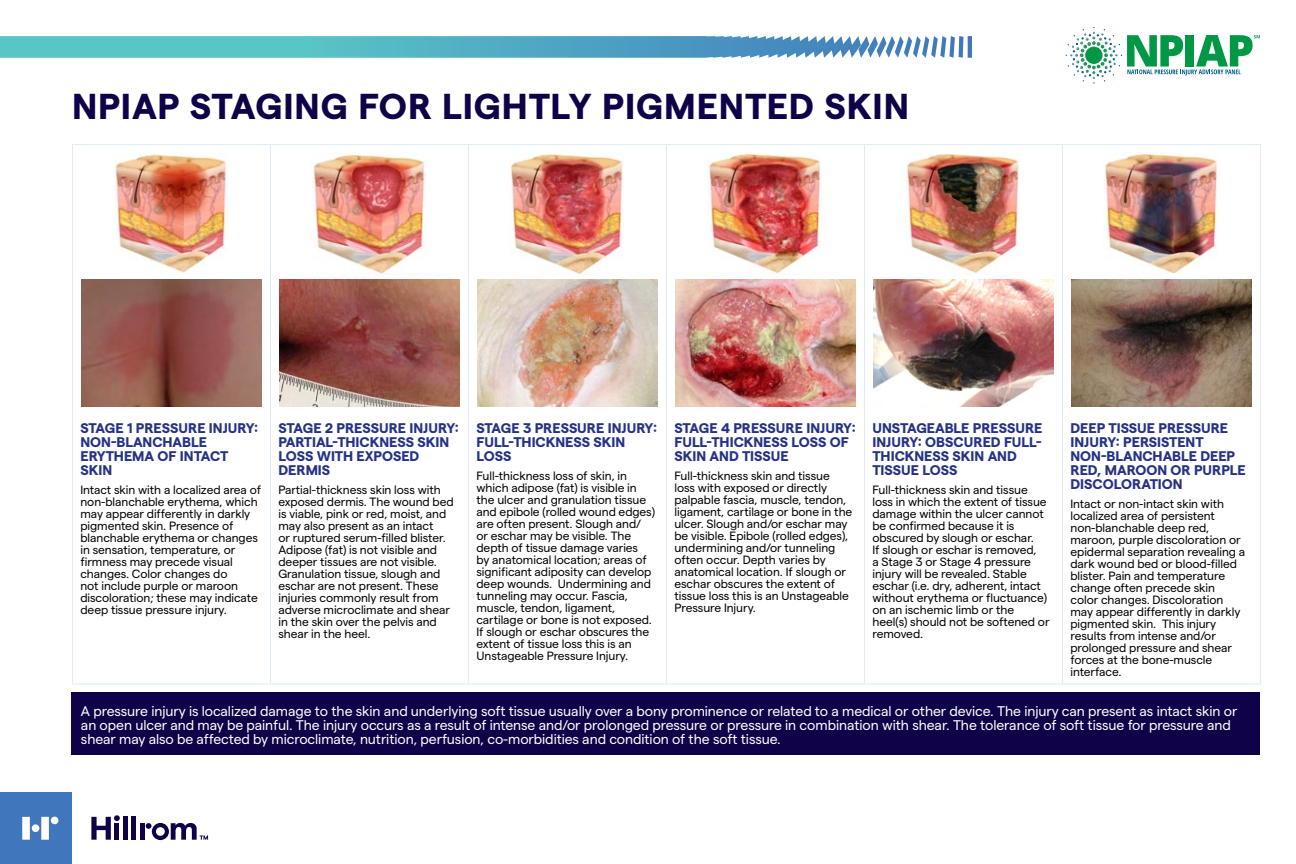
<style>
.page{position:relative;width:1296px;height:864px;background:#fff}
.page>*{position:absolute;margin:0;border:0;box-sizing:border-box;transform-origin:0 0}
.t1{font:700 36px "Matter";letter-spacing:.025em;color:#100249}
.t2{font:14px/14px "Matter";letter-spacing:-.005em;color:#fff}
.t3{font:700 14px/14px "Matter";color:#263286}
.t4{font:12px/12px "Matter";letter-spacing:-.005em;color:#000}
</style>
<div class="page">
<div style="left:72px;top:693px;width:1188px;height:62px;background:#100249"></div>
<hr style="left:72px;top:684px;width:198px;height:1px;background:#e1ebf5">
<hr style="left:270px;top:684px;width:198px;height:1px;background:#e1ebf5">
<hr style="left:468px;top:684px;width:198px;height:1px;background:#e1ebf5">
<hr style="left:666px;top:684px;width:198px;height:1px;background:#e1ebf5">
<hr style="left:864px;top:684px;width:198px;height:1px;background:#e1ebf5">
<hr style="left:1062px;top:684px;width:199px;height:1px;background:#e1ebf5">
<hr style="left:1260px;top:145px;width:1px;height:269px;background:#e1ebf5">
<hr style="left:1260px;top:414px;width:1px;height:270px;background:#e1ebf5">
<hr style="left:1062px;top:145px;width:1px;height:269px;background:#e1ebf5">
<hr style="left:1062px;top:414px;width:1px;height:270px;background:#e1ebf5">
<hr style="left:864px;top:145px;width:1px;height:269px;background:#e1ebf5">
<hr style="left:864px;top:414px;width:1px;height:270px;background:#e1ebf5">
<hr style="left:666px;top:145px;width:1px;height:269px;background:#e1ebf5">
<hr style="left:666px;top:414px;width:1px;height:270px;background:#e1ebf5">
<hr style="left:468px;top:145px;width:1px;height:269px;background:#e1ebf5">
<hr style="left:468px;top:414px;width:1px;height:270px;background:#e1ebf5">
<hr style="left:270px;top:145px;width:1px;height:269px;background:#e1ebf5">
<hr style="left:270px;top:414px;width:1px;height:270px;background:#e1ebf5">
<hr style="left:72px;top:145px;width:1px;height:269px;background:#e1ebf5">
<hr style="left:72px;top:414px;width:1px;height:270px;background:#e1ebf5">
<hr style="left:72px;top:144px;width:198px;height:1px;background:#e1ebf5">
<hr style="left:270px;top:144px;width:198px;height:1px;background:#e1ebf5">
<hr style="left:468px;top:144px;width:198px;height:1px;background:#e1ebf5">
<hr style="left:666px;top:144px;width:198px;height:1px;background:#e1ebf5">
<hr style="left:864px;top:144px;width:198px;height:1px;background:#e1ebf5">
<hr style="left:1062px;top:144px;width:199px;height:1px;background:#e1ebf5">
<svg style="left:0;top:36px;width:972px;height:22px;background:#63b5ca"></svg>
<svg style="left:1066px;top:27px;width:194px;height:57px"></svg>
<img style="left:115px;top:154px;width:112px;height:119px">
<img style="left:81px;top:280px;width:181px;height:126px">
<img style="left:313px;top:154px;width:113px;height:121px">
<img style="left:279px;top:280px;width:181px;height:126px">
<img style="left:509px;top:153px;width:115px;height:121px">
<img style="left:477px;top:280px;width:181px;height:126px">
<img style="left:707px;top:153px;width:114px;height:121px">
<img style="left:675px;top:280px;width:181px;height:126px">
<img style="left:905px;top:153px;width:115px;height:120px">
<img style="left:873px;top:280px;width:181px;height:126px">
<img style="left:1104px;top:153px;width:114px;height:121px">
<img style="left:1071px;top:280px;width:181px;height:126px">
<div style="left:0;top:792px;width:72px;height:72px;background:#4076bb"></div>
<svg style="left:22px;top:817px;width:8px;height:23px"></svg>
<svg style="left:41px;top:817px;width:8px;height:23px"></svg>
<div style="left:51px;top:817px;width:7px;height:7px;background:#fff;border-radius:50%"></div>
<div style="left:123px;top:817px;width:5px;height:23px;background:#100249"></div>
<div style="left:131px;top:817px;width:5px;height:23px;background:#100249"></div>
<div style="left:140px;top:823px;width:5px;height:17px;background:#100249"></div>
<svg style="left:91px;top:815px;width:29px;height:25px"></svg>
<div style="left:32px;top:824px;width:7px;height:8px;background:#fff;border-radius:50%"></div>
<svg style="left:146px;top:823px;width:62px;height:17px"></svg>
<p class="t1" style="left:72px;top:80px;width:838px">NPIAP STAGING FOR LIGHTLY PIGMENTED SKIN</p>
<h6 class="t3" style="left:80px;top:420px;width:179px">STAGE 1 PRESSURE INJURY:<br>NON-BLANCHABLE<br>ERYTHEMA OF INTACT<br>SKIN</h6>
<p class="t4" style="left:80px;top:483px;width:182px">Intact skin with a localized area of non-blanchable erythema, which may appear differently in darkly pigmented skin. Presence of blanchable erythema or changes in sensation, temperature, or firmness may precede visual changes. Color changes do<br>not include purple or maroon discoloration; these may indicate deep tissue pressure injury.</p>
<p class="t3" style="left:1070px;top:420px;width:177px">DEEP TISSUE PRESSURE<br>INJURY: PERSISTENT<br>NON-BLANCHABLE DEEP<br>RED, MAROON OR PURPLE<br>DISCOLORATION</p>
<p class="t4" style="left:1070px;top:497px;width:176px">Intact or non-intact skin with localized area of persistent non-blanchable deep red, maroon, purple discoloration or epidermal separation revealing a dark wound bed or blood-filled blister. Pain and temperature change often precede skin color changes. Discoloration may appear differently in darkly pigmented skin. This injury results from intense and/or prolonged pressure and shear forces at the bone-muscle interface.</p>
<p class="t2" style="left:81px;top:703px;width:1158px">A pressure injury is localized damage to the skin and underlying soft tissue usually over a bony prominence or related to a medical or other device. The injury can present as intact skin or an open ulcer and may be painful. The injury occurs as a result of intense and/or prolonged pressure or pressure in combination with shear. The tolerance of soft tissue for pressure and shear may also be affected by microclimate, nutrition, perfusion, co-morbidities and condition of the soft tissue.</p>
<h6 class="t3" style="left:278px;top:420px;width:182px">STAGE 2 PRESSURE INJURY:<br>PARTIAL-THICKNESS SKIN<br>LOSS WITH EXPOSED<br>DERMIS</h6>
<p class="t4" style="left:278px;top:483px;width:177px">Partial-thickness skin loss with exposed dermis. The wound bed is viable, pink or red, moist, and may also present as an intact<br>or ruptured serum-filled blister.<br>Adipose (fat) is not visible and deeper tissues are not visible.<br>Granulation tissue, slough and eschar are not present. These injuries commonly result from adverse microclimate and shear in the skin over the pelvis and shear in the heel.</p>
<h6 class="t3" style="left:476px;top:420px;width:182px">STAGE 3 PRESSURE INJURY:<br>FULL-THICKNESS SKIN<br>LOSS</h6>
<p class="t4" style="left:476px;top:469px;width:180px">Full-thickness loss of skin, in which adipose (fat) is visible in the ulcer and granulation tissue and epibole (rolled wound edges) are often present. Slough and/ or eschar may be visible. The depth of tissue damage varies<br>by anatomical location; areas of significant adiposity can develop deep wounds. Undermining and tunneling may occur. Fascia, muscle, tendon, ligament, cartilage or bone is not exposed.<br>If slough or eschar obscures the extent of tissue loss this is an<br>Unstageable Pressure Injury.</p>
<h6 class="t3" style="left:674px;top:420px;width:183px">STAGE 4 PRESSURE INJURY:<br>FULL-THICKNESS LOSS OF<br>SKIN AND TISSUE</h6>
<p class="t4" style="left:674px;top:469px;width:179px">Full-thickness skin and tissue loss with exposed or directly palpable fascia, muscle, tendon, ligament, cartilage or bone in the ulcer. Slough and/or eschar may be visible. Epibole (rolled edges), undermining and/or tunneling often occur. Depth varies by anatomical location. If slough or eschar obscures the extent of tissue loss this is an Unstageable<br>Pressure Injury.</p>
<p class="t3" style="left:872px;top:420px;width:172px">UNSTAGEABLE PRESSURE<br>INJURY: OBSCURED FULL-<br>THICKNESS SKIN AND<br>TISSUE LOSS</p>
<p class="t4" style="left:872px;top:483px;width:179px">Full-thickness skin and tissue loss in which the extent of tissue damage within the ulcer cannot be confirmed because it is obscured by slough or eschar.<br>If slough or eschar is removed,<br>a Stage 3 or Stage 4 pressure injury will be revealed. Stable eschar (i.e. dry, adherent, intact without erythema or fluctuance) on an ischemic limb or the heel(s) should not be softened or removed.</p>
</div>
